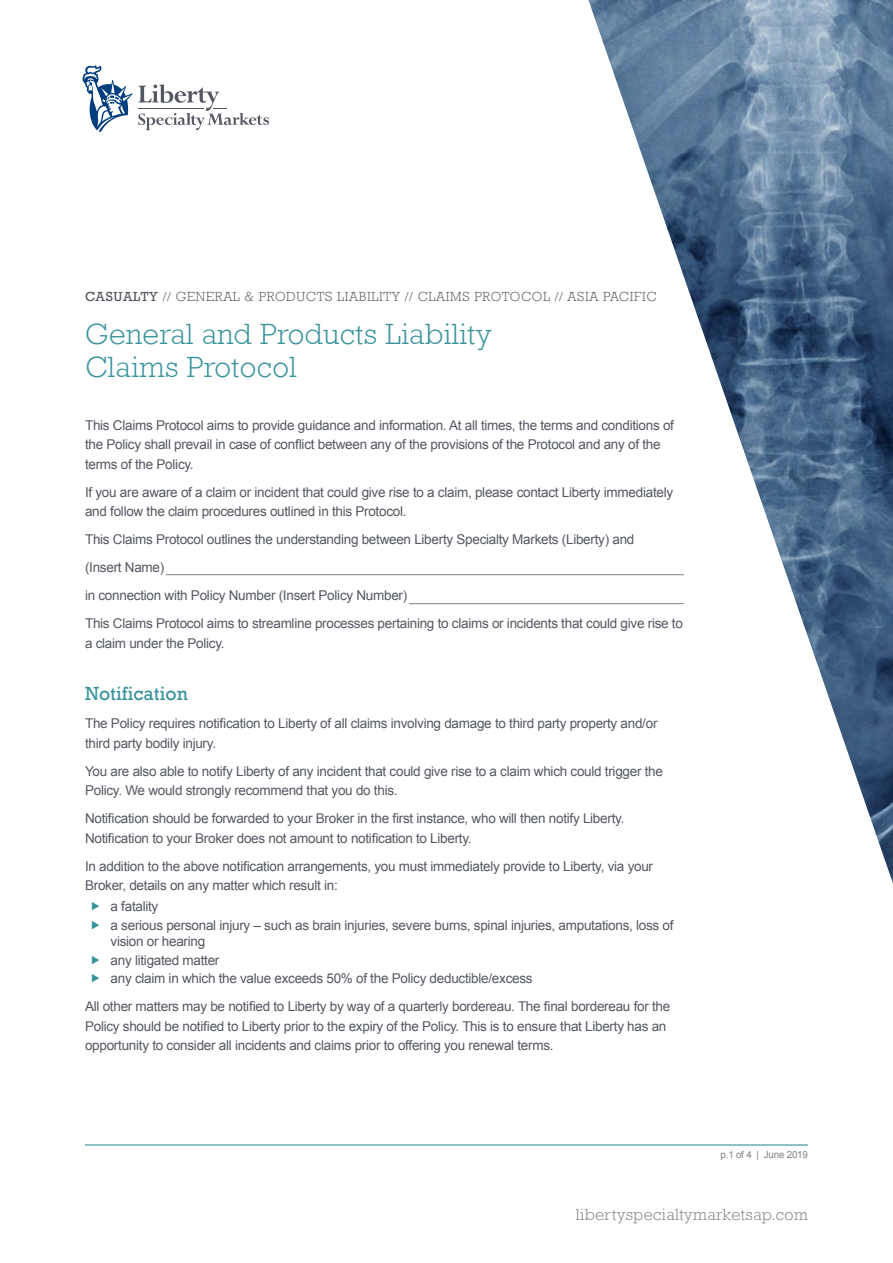
<style>
.page{position:relative;width:893px;height:1263px;background:#fff}
.page>*{position:absolute;margin:0;border:0;box-sizing:border-box;transform-origin:0 0}
.t1{font:300 30px "Rockwell Std";letter-spacing:.015em;color:#38939b}
.SUB_HEAD{font:19.5px "Rockwell";color:#38939b}
.t2{font:300 16.5px "Rockwell Std";letter-spacing:.02em;color:#808285}
.BODY{font:13.5px/19.5px "Arial";letter-spacing:-.02em;color:#545861}
.PRODUCT_LINE{font:300 13.5px "Rockwell Std";letter-spacing:.05em;color:#545861}
.t3{font:9.75px "Arial";letter-spacing:-.02em;color:#808285}
.s1{font-family:"Rockwell";font-weight:400}
</style>
<div class="page">
<svg style="left:82px;top:65px;width:187px;height:67px"></svg>
<hr style="left:85px;top:1144px;width:723px;height:1px;background:#38939b">
<img style="left:588px;top:0;width:305px;height:883px">
<hr style="left:166px;top:574px;width:518px;height:1px;background:#808285">
<hr style="left:409px;top:603px;width:275px;height:1px;background:#808285">
<p class="PRODUCT_LINE" style="left:85px;top:288px;width:573px"><span class="s1">CASUALTY</span> // GENERAL &amp; PRODUCTS LIABILITY // CLAIMS PROTOCOL // ASIA PACIFIC</p>
<p class="t1" style="left:85px;top:316px;width:408px">General and Products Liability</p>
<p class="t1" style="left:85px;top:349px;width:213px">Claims Protocol</p>
<p class="BODY" style="left:85px;top:416px;width:590px">This Claims Protocol aims to provide guidance and information. At all times, the terms and conditions of the Policy shall prevail in case of conflict between any of the provisions of the Protocol and any of the terms of the Policy.</p>
<p class="BODY" style="left:85px;top:483px;width:590px">If you are aware of a claim or incident that could give rise to a claim, please contact Liberty immediately and follow the claim procedures outlined in this Protocol.</p>
<p class="BODY" style="left:85px;top:530px;width:551px">This Claims Protocol outlines the understanding between Liberty Specialty Markets (Liberty) and</p>
<p class="BODY" style="left:85px;top:558px;width:81px">(Insert Name)</p>
<p class="BODY" style="left:85px;top:586px;width:324px">in connection with Policy Number (Insert Policy Number)</p>
<p class="BODY" style="left:85px;top:614px;width:599px">This Claims Protocol aims to streamline processes pertaining to claims or incidents that could give rise to a claim under the Policy.</p>
<p class="SUB_HEAD" style="left:85px;top:682px;width:104px">Notification</p>
<p class="BODY" style="left:85px;top:714px;width:574px">The Policy requires notification to Liberty of all claims involving damage to third party property and/or third party bodily injury.</p>
<p class="BODY" style="left:85px;top:761px;width:579px">You are also able to notify Liberty of any incident that could give rise to a claim which could trigger the<br>Policy. We would strongly recommend that you do this.</p>
<p class="BODY" style="left:85px;top:809px;width:541px">Notification should be forwarded to your Broker in the first instance, who will then notify Liberty.<br>Notification to your Broker does not amount to notification to Liberty.</p>
<p class="BODY" style="left:85px;top:856px;width:570px">In addition to the above notification arrangements, you must immediately provide to Liberty, via your<br>Broker, details on any matter which result in:</p>
<p class="BODY" style="left:111px;top:897px;width:49px">a fatality</p>
<p class="BODY" style="left:111px;top:917px;width:564px;line-height:16.5px">a serious personal injury – such as brain injuries, severe burns, spinal injuries, amputations, loss of vision or hearing</p>
<p class="BODY" style="left:111px;top:950px;width:110px">any litigated matter</p>
<p class="BODY" style="left:111px;top:969px;width:424px">any claim in which the value exceeds 50% of the Policy deductible/excess</p>
<p class="BODY" style="left:85px;top:997px;width:587px">All other matters may be notified to Liberty by way of a quarterly bordereau. The final bordereau for the<br>Policy should be notified to Liberty prior to the expiry of the Policy. This is to ensure that Liberty has an opportunity to consider all incidents and claims prior to offering you renewal terms.</p>
<p class="t3" style="left:721px;top:1148px;width:89px">p.1 of 4 | June 2019</p>
<p class="t2" style="left:576px;top:1205px;width:233px">libertyspecialtymarketsap.com</p>
</div>
